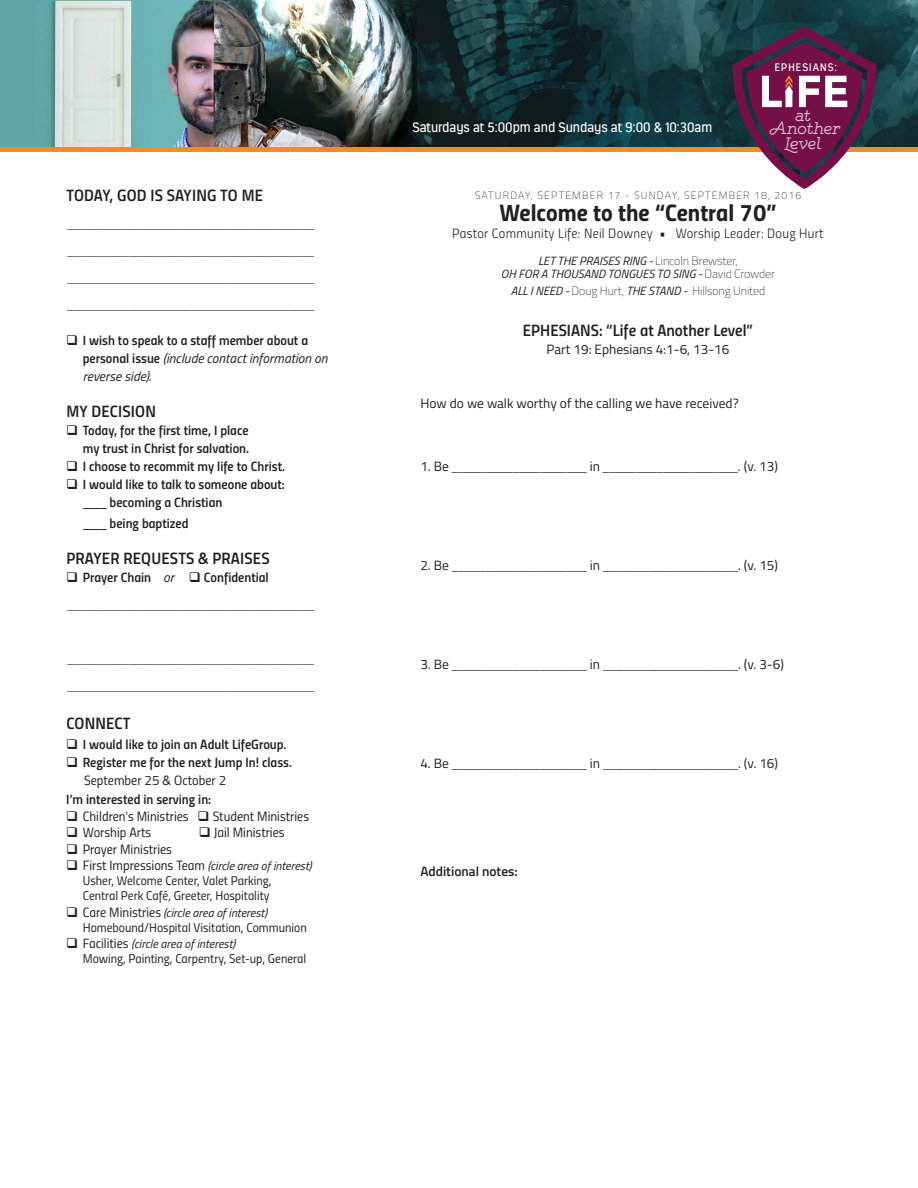
<style>
.page{position:relative;width:918px;height:1188px;background:#fff}
.page>*{position:absolute;margin:0;border:0;box-sizing:border-box;transform-origin:0 0}
.t1{font:24px "Titillium Bold Upright";color:#231f20}
.t2{font:16.5px "Titillium Semibold Upright";letter-spacing:.005em;color:#231f20}
.t3{font:300 14.85px "Gist";letter-spacing:-.005em;color:#fff}
.t4{font:italic 100 14.25px/27px "Titillium";color:#231f20}
.t5{font:13.5px/18px "Titillium Semibold Upright";color:#231f20}
.t6{font:13.5px "Myriad Pro";color:#231f20}
.t7{font:13.5px "Titillium Regular Upright";color:#231f20}
.t8{font:13.5px "Titillium";color:#231f20}
.t9{font:13.5px "Titillium Light Upright";letter-spacing:.02em;color:#231f20}
.t10{font:13.5px "Estandar";color:#fff}
.t11{font:600 13.5px "Titillium";color:#231f20}
.t12{font:12.75px/15px "Titillium Regular Upright";color:#231f20}
.t13{font:italic 12px "Titillium";color:#231f20}
.t14{font:100 12px "Titillium";letter-spacing:-.01em;color:#231f20}
.t15{font:10.8px "Estandar";letter-spacing:.1em;color:#fff}
.t16{font:100 10.5px "Titillium";letter-spacing:.11em;color:#231f20}
.s1{font-family:"Titillium";font-style:italic}
.s2{font-family:"Titillium Regular Upright";font-style:normal;font-size:13.5px}
.s3{font-weight:100;font-style:normal}
.s4{font-weight:400;font-style:italic}
.s5{font-family:"Titillium"}
</style>
<div class="page">
<div style="left:0;top:0;width:423px;height:149px;background:#5ea5a4"></div>
<img style="left:51px;top:0;width:367px;height:147px">
<img style="left:418px;top:0;width:500px;height:147px">
<div style="left:0;top:147px;width:765px;height:5px;background:#f68b1f"></div>
<div style="left:844px;top:147px;width:74px;height:5px;background:#f68b1f"></div>
<svg style="left:733px;top:26px;width:143px;height:163px"></svg>
<p class="t2" style="left:66px;top:183px;width:198px">TODAY, GOD IS SAYING TO ME</p>
<p class="t4" style="left:66px;top:209px;width:251px">________________________________________ ________________________________________</p>
<p class="t4" style="left:66px;top:263px;width:251px">________________________________________</p>
<p class="t4" style="left:66px;top:290px;width:251px">________________________________________</p>
<p class="t5" style="left:83px;top:331px;width:246px;text-indent:-16px">❑ I wish to speak to a staff member about a personal issue <span class="s1">(include contact information on reverse side).</span></p>
<p class="t2" style="left:66px;top:399px;width:91px">MY DECISION</p>
<p class="t5" style="left:66px;top:421px;width:184px;text-align:right">❑ Today, for the first time, I place my trust in Christ for salvation.</p>
<p class="t5" style="left:66px;top:457px;width:220px">❑ I choose to recommit my life to Christ.</p>
<p class="t5" style="left:66px;top:475px;width:220px">❑ I would like to talk to someone about:</p>
<p class="t5" style="left:83px;top:493px;width:141px"><span class="s1">____</span> becoming a Christian</p>
<p class="t5" style="left:83px;top:514px;width:107px"><span class="s1">____</span> being baptized</p>
<p class="t2" style="left:66px;top:546px;width:205px">PRAYER REQUESTS &amp; PRAISES</p>
<p class="t5" style="left:66px;top:568px;width:204px">❑ Prayer Chain <span class="s1">or</span> ❑ Confidential</p>
<p class="t4" style="left:66px;top:590px;width:251px">________________________________________</p>
<p class="t4" style="left:66px;top:644px;width:251px">________________________________________</p>
<p class="t4" style="left:66px;top:671px;width:251px">________________________________________</p>
<p class="t2" style="left:66px;top:711px;width:66px">CONNECT</p>
<p class="t5" style="left:66px;top:734px;width:222px">❑ I would like to join an Adult LifeGroup.</p>
<p class="t5" style="left:66px;top:752px;width:227px">❑ Register me for the next Jump In! class.</p>
<p class="t7" style="left:84px;top:770px;width:144px">September 25 &amp; October 2</p>
<p class="t5" style="left:66px;top:790px;width:146px">I’m interested in serving in:</p>
<p class="t7" style="left:66px;top:806px;width:244px">❑ Children’s Ministries ❑ Student Ministries</p>
<p class="t7" style="left:66px;top:823px;width:86px">❑ Worship Arts</p>
<p class="t7" style="left:199px;top:823px;width:87px">❑ Jail Ministries</p>
<p class="t7" style="left:66px;top:839px;width:107px">❑ Prayer Ministries</p>
<p class="t13" style="left:66px;top:857px;width:247px">❑ <span class="s2">First Impressions Team</span> (circle area of interest)</p>
<p class="t12" style="left:83px;top:873px;width:190px">Usher, Welcome Center, Valet Parking,<br>Central Perk Café, Greeter, Hospitality</p>
<p class="t13" style="left:66px;top:904px;width:202px">❑ <span class="s2">Care Ministries</span> (circle area of interest)</p>
<p class="t12" style="left:83px;top:919px;width:225px">Homebound/Hospital Visitation, Communion</p>
<p class="t13" style="left:66px;top:935px;width:170px">❑ <span class="s2">Facilities</span> (circle area of interest)</p>
<p class="t12" style="left:83px;top:951px;width:225px">Mowing, Painting, Carpentry, Set-up, General</p>
<p class="t10" style="left:412px;top:120px;width:302px">Saturdays at 5:00pm and Sundays at 9:00 &amp; 10:30am</p>
<p class="t15" style="left:775px;top:60px;width:64px">EPHESIANS:</p>
<p class="t3" style="left:795px;top:105px;width:17px">at</p>
<p class="t3" style="left:770px;top:118px;width:72px">Another</p>
<p class="t3" style="left:785px;top:133px;width:38px">Level</p>
<p class="t16" style="left:475px;top:188px;width:328px">SATURDAY, SEPTEMBER 17 - SUNDAY, SEPTEMBER 18, 2016</p>
<p class="t1" style="left:499px;top:194px;width:279px">Welcome to the “Central 70”</p>
<p class="t9" style="left:452px;top:223px;width:373px">Pastor Community Life: Neil Downey • Worship Leader: Doug Hurt</p>
<p class="t13" style="left:538px;top:252px;width:201px">LET THE PRAISES RING - <span class="s3">Lincoln Brewster,</span></p>
<p class="t13" style="left:501px;top:265px;width:276px">OH FOR A THOUSAND TONGUES TO SING - <span class="s3">David Crowder</span></p>
<p class="t14" style="left:511px;top:282px;width:256px"><span class="s4">ALL I NEED -</span> Doug Hurt, <span class="s4">THE STAND -</span> Hillsong United</p>
<p class="t2" style="left:523px;top:317px;width:232px">EPHESIANS: “Life at Another Level”</p>
<p class="t8" style="left:547px;top:339px;width:184px">Part 19: Ephesians 4:1-6, 13-16</p>
<p class="t8" style="left:420px;top:393px;width:320px">How do we walk worthy of the calling we have received?</p>
<p class="t6" style="left:420px;top:458px;width:359px"><span class="s5">1. Be</span> ____________________ <span class="s5">in</span> ____________________<span class="s5">. (v. 13)</span></p>
<p class="t6" style="left:420px;top:557px;width:359px"><span class="s5">2. Be</span> ____________________ <span class="s5">in</span> ____________________<span class="s5">. (v. 15)</span></p>
<p class="t6" style="left:420px;top:656px;width:365px"><span class="s5">3. Be</span> ____________________ <span class="s5">in</span> ____________________<span class="s5">. (v. 3-6)</span></p>
<p class="t6" style="left:420px;top:755px;width:359px"><span class="s5">4. Be</span> ____________________ <span class="s5">in</span> ____________________<span class="s5">. (v. 16)</span></p>
<p class="t11" style="left:420px;top:861px;width:99px">Additional notes:</p>
</div>
